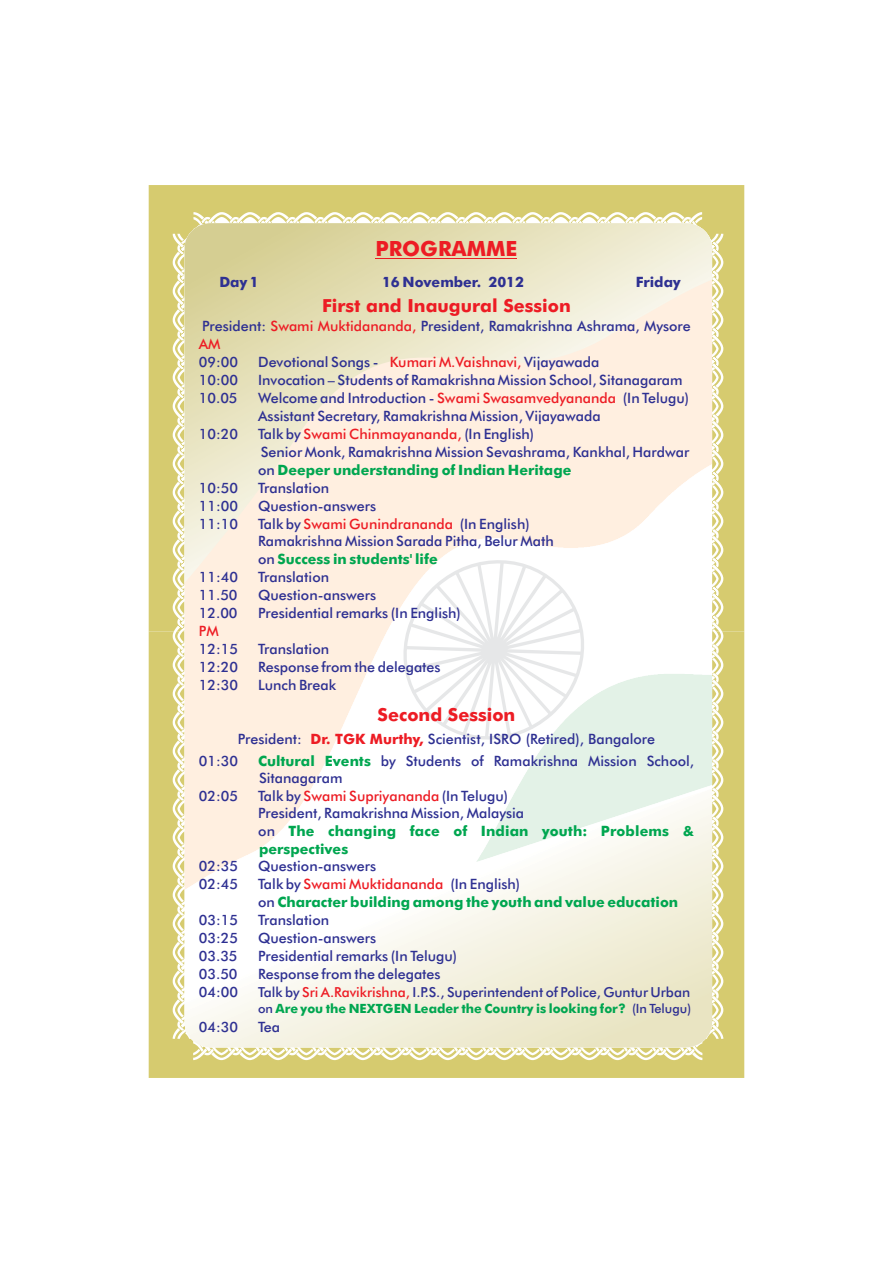
<style>
.page{position:relative;width:893px;height:1263px;background:#fff}
.page>*{position:absolute;margin:0;border:0;box-sizing:border-box;transform-origin:0 0}
.t1{font:500 21px "Futura BT";color:#ed1c24}
.t2{font:500 18px "Futura BT";color:#ed1c24}
.t3{font:500 14.25px/18px "Futura BT";color:#2e3092}
.t4{font:500 14.25px "Futura BT";color:#ed1c24}
.t5{font:500 14.25px/17.1px "Futura BT";color:#00a650}
.t6{font:500 14.25px "Futura BT";color:#2e3092}
.t7{font:500 13.8px "Futura BT";color:#2e3092}
.t8{font:500 12.75px "Futura BT";color:#00a650}
.t9{font:500 12.75px "Futura BT";color:#2e3092}
.s1{color:#ed1c24}
.s2{color:#2e3092}
.s3{color:#00a650}
</style>
<div class="page">
<svg style="left:149px;top:632px;width:595px;height:446px;background:#dcd386"></svg>
<svg style="left:149px;top:185px;width:595px;height:447px;background:#dbd283"></svg>
<img style="left:184px;top:583px;width:528px;height:206px">
<img style="left:476px;top:611px;width:236px;height:178px">
<svg style="left:364px;top:583px;width:260px;height:197px"></svg>
<svg style="left:184px;top:223px;width:528px;height:360px;background:#f4ead3"></svg>
<svg style="left:184px;top:789px;width:528px;height:258px"></svg>
<hr style="left:375px;top:258px;width:142px;height:1px;background:#ed1c24">
<h1 class="t1" style="left:375px;top:240px;width:143px">PROGRAMME</h1>
<p class="t6" style="left:219px;top:276px;width:41px">Day 1</p>
<p class="t6" style="left:382px;top:276px;width:144px">16 November. 2012</p>
<p class="t6" style="left:635px;top:276px;width:46px">Friday</p>
<p class="t2" style="left:322px;top:299px;width:250px">First and Inaugural Session</p>
<p class="t3" style="left:202px;top:318px;width:490px">President: <span class="s1">Swami Muktidananda,</span> President, Ramakrishna Ashrama, Mysore</p>
<p class="t4" style="left:199px;top:338px;width:23px">AM</p>
<p class="t4" style="left:389px;top:356px;width:211px">Kumari M.Vaishnavi, <span class="s2">Vijayawada</span></p>
<p class="t3" style="left:258px;top:390px;width:359px">Welcome and Introduction - <span class="s1">Swami Swasamvedyananda</span></p>
<p class="t4" style="left:258px;top:428px;width:277px"><span class="s2">Talk by</span> Swami Chinmayananda, <span class="s2">(In English)</span></p>
<p class="t3" style="left:199px;top:354px;width:41px">09:00</p>
<p class="t3" style="left:258px;top:354px;width:122px">Devotional Songs -</p>
<p class="t3" style="left:199px;top:372px;width:41px">10:00</p>
<p class="t3" style="left:258px;top:372px;width:426px">Invocation – Students of Ramakrishna Mission School, Sitanagaram</p>
<p class="t3" style="left:199px;top:390px;width:40px">10.05</p>
<p class="t3" style="left:258px;top:408px;width:344px">Assistant Secretary, Ramakrishna Mission, Vijayawada</p>
<p class="t3" style="left:199px;top:426px;width:41px">10:20</p>
<p class="t3" style="left:258px;top:444px;width:433px">Senior Monk, Ramakrishna Mission Sevashrama, Kankhal, Hardwar on <span class="s3">Deeper understanding of Indian Heritage</span></p>
<p class="t3" style="left:199px;top:480px;width:41px">10:50</p>
<p class="t3" style="left:258px;top:480px;width:72px">Translation</p>
<p class="t3" style="left:199px;top:498px;width:41px">11:00</p>
<p class="t3" style="left:258px;top:498px;width:119px">Question-answers</p>
<p class="t3" style="left:199px;top:516px;width:41px">11:10</p>
<p class="t3" style="left:258px;top:534px;width:297px">Ramakrishna Mission Sarada Pitha, Belur Math on <span class="s3">Success in students' life</span></p>
<p class="t3" style="left:199px;top:570px;width:41px">11:40</p>
<p class="t3" style="left:258px;top:570px;width:72px">Translation</p>
<p class="t3" style="left:199px;top:587px;width:40px">11.50</p>
<p class="t3" style="left:258px;top:587px;width:119px">Question-answers</p>
<p class="t3" style="left:199px;top:605px;width:40px">12.00</p>
<p class="t3" style="left:258px;top:605px;width:204px">Presidential remarks (In English)</p>
<p class="t3" style="left:199px;top:641px;width:41px">12:15</p>
<p class="t3" style="left:258px;top:641px;width:72px">Translation</p>
<p class="t3" style="left:199px;top:659px;width:41px">12:20</p>
<p class="t3" style="left:258px;top:659px;width:184px">Response from the delegates</p>
<p class="t3" style="left:199px;top:677px;width:41px">12:30</p>
<p class="t3" style="left:258px;top:677px;width:79px">Lunch Break</p>
<p class="t3" style="left:623px;top:390px;width:68px">(In Telugu)</p>
<p class="t4" style="left:258px;top:518px;width:196px"><span class="s2">Talk by</span> Swami Gunindrananda</p>
<p class="t3" style="left:460px;top:516px;width:71px">(In English)</p>
<p class="t4" style="left:199px;top:625px;width:21px">PM</p>
<p class="t2" style="left:377px;top:708px;width:139px">Second Session</p>
<p class="t3" style="left:199px;top:729px;width:104px;line-height:21.8px;text-indent:39px">President:<br>01:30</p>
<p class="t3" style="left:310px;top:731px;width:346px"><span class="s1">Dr. TGK Murthy,</span> Scientist, ISRO (Retired), Bangalore</p>
<p class="t3" style="left:381px;top:753px;width:315px">by Students of Ramakrishna Mission School,</p>
<p class="t5" style="left:258px;top:753px;width:114px">Cultural Events</p>
<p class="t3" style="left:199px;top:788px;width:41px">02:05</p>
<p class="t3" style="left:259px;top:770px;width:85px">Sitanagaram</p>
<p class="t4" style="left:258px;top:790px;width:251px"><span class="s2">Talk by</span> Swami Supriyananda <span class="s2">(In Telugu)</span></p>
<p class="t3" style="left:258px;top:806px;width:267px">President, Ramakrishna Mission, Malaysia on</p>
<p class="t5" style="left:259px;top:824px;width:436px;text-indent:29px">The changing face of Indian youth: Problems &amp; perspectives</p>
<p class="t3" style="left:199px;top:859px;width:41px">02:35</p>
<p class="t3" style="left:258px;top:859px;width:119px">Question-answers</p>
<p class="t3" style="left:199px;top:877px;width:41px">02:45</p>
<p class="t5" style="left:258px;top:895px;width:421px"><span class="s2">on</span> Character building among the youth and value education</p>
<p class="t3" style="left:199px;top:912px;width:41px">03:15</p>
<p class="t3" style="left:258px;top:912px;width:72px">Translation</p>
<p class="t3" style="left:199px;top:930px;width:41px">03:25</p>
<p class="t3" style="left:258px;top:930px;width:119px">Question-answers</p>
<p class="t3" style="left:199px;top:948px;width:40px">03.35</p>
<p class="t3" style="left:258px;top:948px;width:200px">Presidential remarks (In Telugu)</p>
<p class="t3" style="left:199px;top:966px;width:40px">03.50</p>
<p class="t3" style="left:258px;top:966px;width:184px">Response from the delegates</p>
<p class="t3" style="left:199px;top:984px;width:41px">04:00</p>
<p class="t3" style="left:199px;top:1019px;width:41px">04:30</p>
<p class="t3" style="left:258px;top:1019px;width:24px">Tea</p>
<p class="t4" style="left:258px;top:879px;width:187px"><span class="s2">Talk by</span> Swami Muktidananda</p>
<p class="t3" style="left:450px;top:877px;width:71px">(In English)</p>
<p class="t7" style="left:258px;top:987px;width:433px">Talk by <span class="s1">Sri A.Ravikrishna,</span> I.P.S., Superintendent of Police, Guntur Urban</p>
<p class="t8" style="left:258px;top:1004px;width:369px"><span class="s2">on</span> Are you the NEXTGEN Leader the Country is looking for?</p>
<p class="t9" style="left:632px;top:1004px;width:61px">(In Telugu)</p>
</div>
